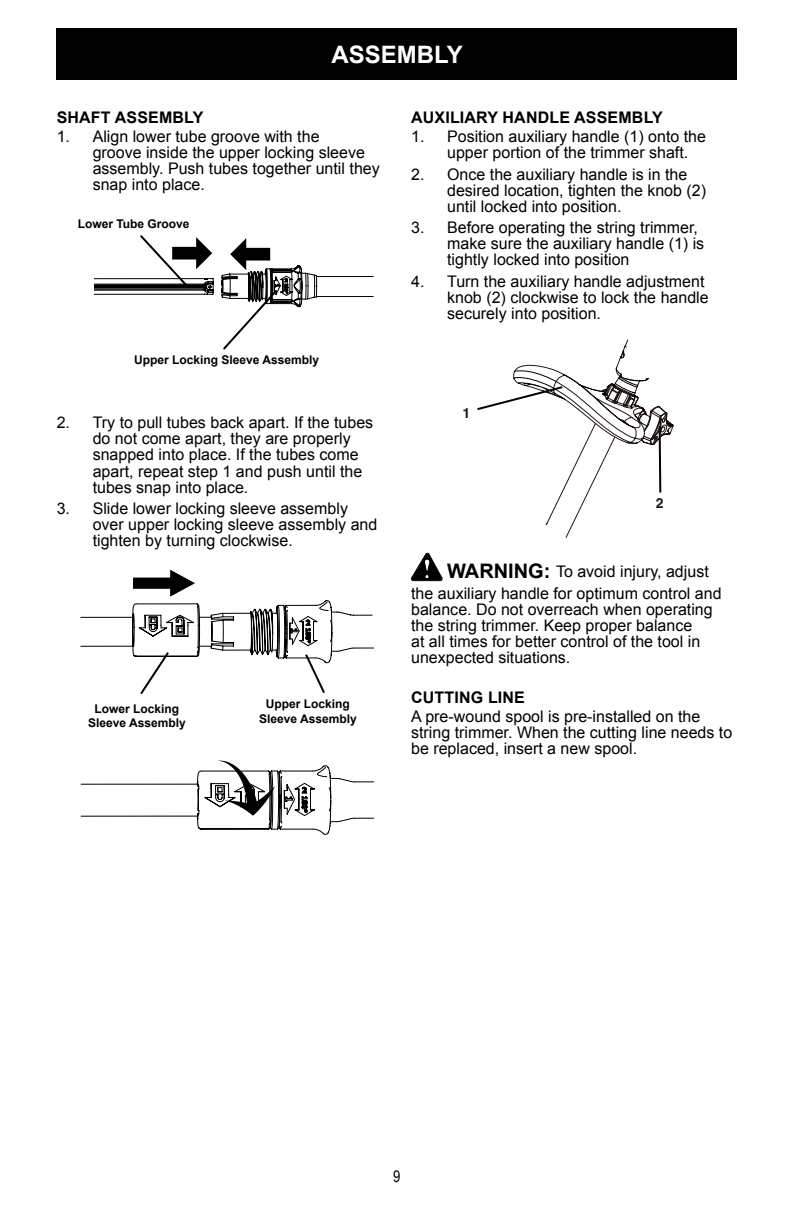
<style>
.page{position:relative;width:794px;height:1225px;background:#fff}
.page>*{position:absolute;margin:0;border:0;box-sizing:border-box;transform-origin:0 0}
.t1{font:700 24px "Arial";color:#fff}
.t2{font:16px/16px "Arial";color:#000}
.t3{font:700 16px "Arial";letter-spacing:.01em;color:#000}
.t4{font:16px "Arial Narrow";color:#000}
.t5{font:700 14px "Schulbuch Nord OT";color:#221d1e}
.t6{font:700 12px/14.4px "Arial";color:#000;text-align:center}
.s1{font-weight:700;font-size:20px}
</style>
<div class="page">
<div style="left:57px;top:28px;width:680px;height:51px;background:#000"></div>
<svg style="left:95px;top:235px;width:279px;height:115px"></svg>
<svg style="left:80px;top:760px;width:294px;height:75px"></svg>
<svg style="left:80px;top:569px;width:295px;height:126px"></svg>
<svg style="left:477px;top:339px;width:197px;height:199px"></svg>
<svg style="left:411px;top:553px;width:31px;height:28px"></svg>
<h1 class="t1" style="left:331px;top:39px;width:133px">ASSEMBLY</h1>
<p class="t3" style="left:57px;top:106px;width:148px">SHAFT ASSEMBLY</p>
<p class="t2" style="left:93px;top:129px;width:288px;text-indent:-36px">1. Align lower tube groove with the<br>groove inside the upper locking sleeve assembly. Push tubes together until they snap into place.</p>
<p class="t6" style="left:78px;top:217px;width:113px">Lower Tube Groove</p>
<p class="t6" style="left:134px;top:353px;width:186px">Upper Locking Sleeve Assembly</p>
<p class="t2" style="left:93px;top:415px;width:282px;text-indent:-36px">2. Try to pull tubes back apart. If the tubes do not come apart, they are properly snapped into place. If the tubes come apart, repeat step 1 and push until the tubes snap into place.</p>
<p class="t2" style="left:93px;top:501px;width:286px;text-indent:-36px">3. Slide lower locking sleeve assembly over upper locking sleeve assembly and tighten by turning clockwise.</p>
<p class="t6" style="left:88px;top:701px;width:99px">Lower Locking<br>Sleeve Assembly</p>
<p class="t6" style="left:259px;top:697px;width:99px">Upper Locking<br>Sleeve Assembly</p>
<p class="t3" style="left:411px;top:106px;width:253px">AUXILIARY HANDLE ASSEMBLY</p>
<p class="t2" style="left:447px;top:129px;width:260px;text-indent:-36px">1. Position auxiliary handle (1) onto the upper portion of the trimmer shaft.</p>
<p class="t2" style="left:447px;top:166px;width:260px;text-indent:-36px">2. Once the auxiliary handle is in the desired location, tighten the knob (2) until locked into position.</p>
<p class="t2" style="left:447px;top:220px;width:258px;text-indent:-36px">3. Before operating the string trimmer, make sure the auxiliary handle (1) is tightly locked into position</p>
<p class="t2" style="left:447px;top:274px;width:263px;text-indent:-36px">4. Turn the auxiliary handle adjustment knob (2) clockwise to lock the handle securely into position.</p>
<p class="t5" style="left:462px;top:404px;width:9px">1</p>
<p class="t5" style="left:656px;top:494px;width:9px">2</p>
<p class="t2" style="left:411px;top:560px;width:312px;line-height:22px;text-indent:36px"><span class="s1">WARNING:</span> To avoid injury, adjust the auxiliary handle for optimum control and</p>
<p class="t2" style="left:411px;top:601px;width:303px">balance. Do not overreach when operating the string trimmer. Keep proper balance<br>at all times for better control of the tool in unexpected situations.</p>
<p class="t3" style="left:411px;top:686px;width:115px">CUTTING LINE</p>
<p class="t2" style="left:411px;top:708px;width:323px">A pre-wound spool is pre-installed on the string trimmer. When the cutting line needs to be replaced, insert a new spool.</p>
<p class="t4" style="left:393px;top:1164px;width:9px">9</p>
</div>
